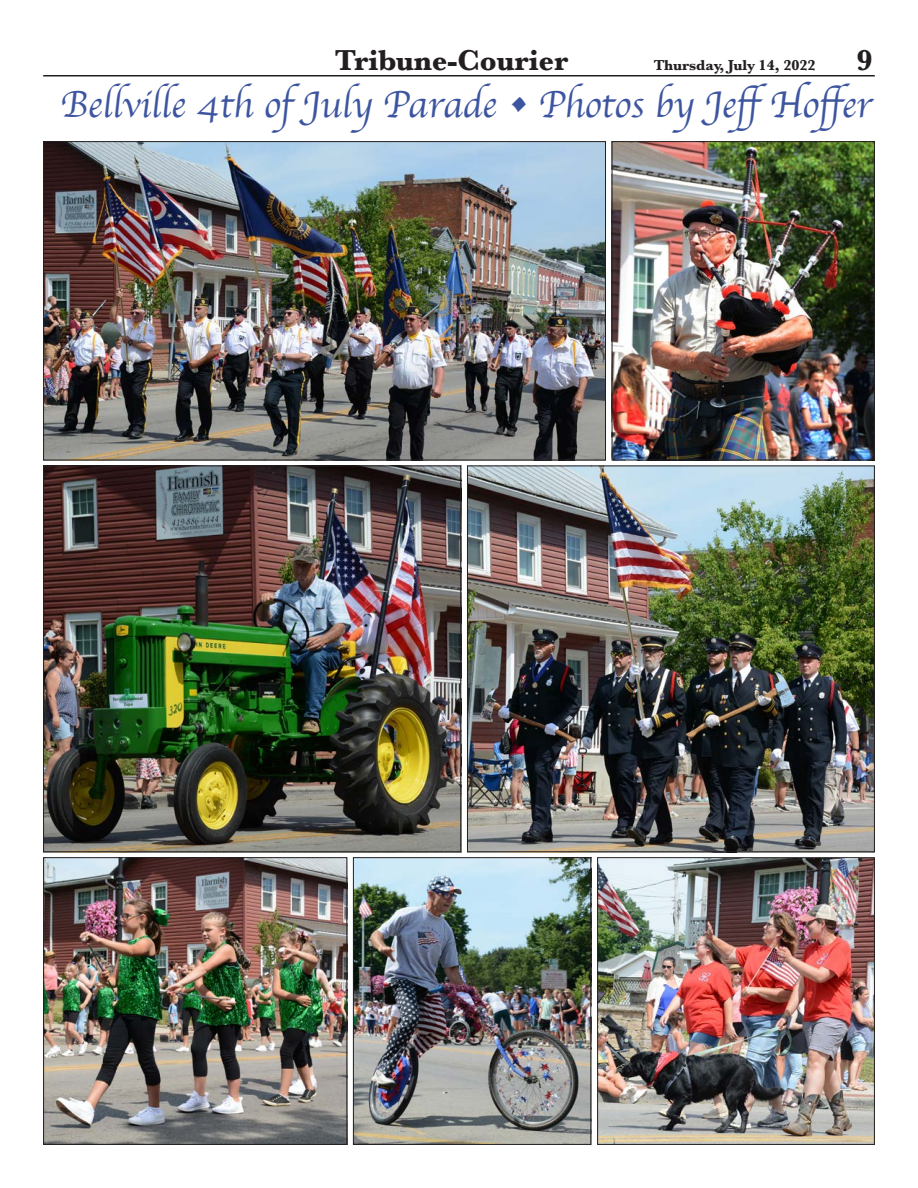
<style>
.page{position:relative;width:918px;height:1188px;background:#fff}
.page>*{position:absolute;margin:0;border:0;box-sizing:border-box;transform-origin:0 0}
.BodyText{font:39px "Apple Chancery";letter-spacing:-.005em;color:#3d55a0}
.t1{font:700 30px "Baskerville";letter-spacing:-.005em;color:#231f20}
.t2{font:700 15px "Baskerville";letter-spacing:-.005em;color:#231f20}
</style>
<div class="page">
<hr style="left:43px;top:75px;width:832px;height:1px;background:#231f20">
<img style="left:45px;top:143px;width:559px;height:315px">
<img style="left:614px;top:143px;width:259px;height:315px">
<div style="left:612px;top:141px;width:263px;height:319px;border:1px solid #231f20"></div>
<img style="left:469px;top:468px;width:404px;height:382px">
<div style="left:467px;top:466px;width:408px;height:386px;border:1px solid #231f20"></div>
<img style="left:45px;top:468px;width:414px;height:382px">
<img style="left:599px;top:859px;width:274px;height:284px">
<div style="left:597px;top:857px;width:278px;height:288px;border:1px solid #231f20"></div>
<img style="left:355px;top:859px;width:234px;height:284px">
<div style="left:353px;top:857px;width:238px;height:288px;border:1px solid #231f20"></div>
<img style="left:45px;top:859px;width:300px;height:284px">
<div style="left:43px;top:857px;width:304px;height:288px;border:1px solid #231f20"></div>
<p class="t1" style="left:335px;top:39px;width:235px">Tribune-Courier</p>
<p class="t2" style="left:654px;top:55px;width:163px">Thursday, July 14, 2022</p>
<p class="t1" style="left:856px;top:39px;width:18px">9</p>
<p class="BodyText" style="left:60px;top:74px;width:813px">Bellville 4th of July Parade • Photos by JeffHoffer</p>
</div>
